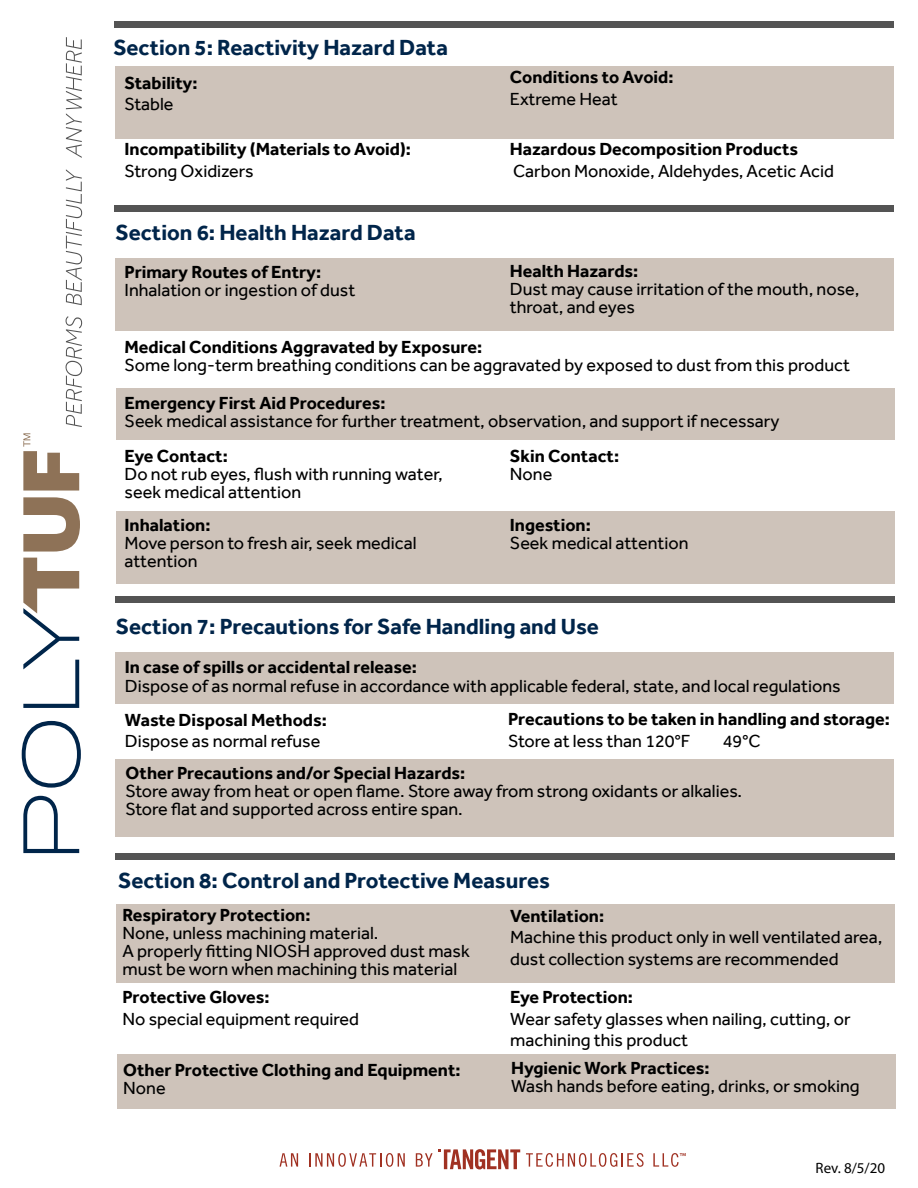
<style>
.page{position:relative;width:918px;height:1188px;background:#fff}
.page>*{position:absolute;margin:0;border:0;box-sizing:border-box;transform-origin:0 0}
.t1{font:700 22.5px "Effra";color:#00254a}
.t2{font:18px/18px "Effra";color:#000}
.t3{font:700 18px "Effra";color:#000}
.t4{font:15px "Myriad Pro";color:#000}
</style>
<div class="page">
<svg style="left:23px;top:796px;width:56px;height:57px"></svg>
<svg style="left:22px;top:721px;width:59px;height:67px"></svg>
<svg style="left:23px;top:558px;width:56px;height:150px"></svg>
<svg style="left:23px;top:497px;width:57px;height:55px"></svg>
<svg style="left:23px;top:433px;width:56px;height:58px"></svg>
<svg style="left:66px;top:316px;width:16px;height:111px"></svg>
<svg style="left:66px;top:169px;width:16px;height:136px"></svg>
<svg style="left:66px;top:37px;width:16px;height:121px"></svg>
<div style="left:115px;top:66px;width:778px;height:73px;background:#cec3ba"></div>
<div style="left:115px;top:258px;width:778px;height:73px;background:#cec3ba"></div>
<div style="left:114px;top:21px;width:779px;height:6px;background:#545454"></div>
<div style="left:114px;top:205px;width:780px;height:6px;background:#545454"></div>
<div style="left:117px;top:1054px;width:779px;height:54px;background:#cec3ba"></div>
<div style="left:115px;top:653px;width:779px;height:51px;background:#cec3ba"></div>
<div style="left:115px;top:759px;width:779px;height:78px;background:#cec3ba"></div>
<div style="left:116px;top:904px;width:778px;height:79px;background:#cec3ba"></div>
<div style="left:115px;top:596px;width:779px;height:7px;background:#545454"></div>
<div style="left:115px;top:853px;width:780px;height:6px;background:#545454"></div>
<div style="left:116px;top:388px;width:779px;height:51px;background:#cec3ba"></div>
<div style="left:116px;top:512px;width:778px;height:72px;background:#cec3ba"></div>
<svg style="left:526px;top:1153px;width:118px;height:14px"></svg>
<svg style="left:280px;top:1153px;width:18px;height:14px"></svg>
<svg style="left:309px;top:1153px;width:96px;height:14px"></svg>
<svg style="left:416px;top:1149px;width:104px;height:20px"></svg>
<svg style="left:653px;top:1153px;width:33px;height:14px"></svg>
<p class="t1" style="left:113px;top:34px;width:336px">Section 5: Reactivity Hazard Data</p>
<p class="t3" style="left:125px;top:72px;width:75px">Stability:</p>
<p class="t2" style="left:125px;top:95px;width:51px">Stable</p>
<p class="t3" style="left:125px;top:138px;width:288px">Incompatibility (Materials to Avoid):</p>
<p class="t2" style="left:125px;top:162px;width:131px">Strong Oxidizers</p>
<p class="t1" style="left:116px;top:219px;width:302px">Section 6: Health Hazard Data</p>
<p class="t3" style="left:125px;top:261px;width:198px">Primary Routes of Entry:</p>
<p class="t2" style="left:125px;top:281px;width:232px">Inhalation or ingestion of dust</p>
<p class="t3" style="left:510px;top:66px;width:165px">Conditions to Avoid:</p>
<p class="t2" style="left:510px;top:90px;width:109px">Extreme Heat</p>
<p class="t3" style="left:510px;top:138px;width:290px">Hazardous Decomposition Products</p>
<p class="t2" style="left:513px;top:162px;width:322px">Carbon Monoxide, Aldehydes, Acetic Acid</p>
<p class="t3" style="left:510px;top:261px;width:130px">Health Hazards:</p>
<p class="t2" style="left:510px;top:280px;width:351px">Dust may cause irritation of the mouth, nose, throat, and eyes</p>
<p class="t3" style="left:125px;top:336px;width:359px">Medical Conditions Aggravated by Exposure:</p>
<p class="t2" style="left:125px;top:355px;width:727px">Some long-term breathing conditions can be aggravated by exposed to dust from this product</p>
<p class="t3" style="left:125px;top:392px;width:263px">Emergency First Aid Procedures:</p>
<p class="t2" style="left:125px;top:411px;width:657px">Seek medical assistance for further treatment, observation, and support if necessary</p>
<p class="t3" style="left:125px;top:445px;width:105px">Eye Contact:</p>
<p class="t2" style="left:125px;top:465px;width:320px">Do not rub eyes, flush with running water, seek medical attention</p>
<p class="t3" style="left:125px;top:514px;width:88px">Inhalation:</p>
<p class="t2" style="left:125px;top:534px;width:294px">Move person to fresh air, seek medical attention</p>
<p class="t3" style="left:510px;top:445px;width:111px">Skin Contact:</p>
<p class="t2" style="left:510px;top:464px;width:44px">None</p>
<p class="t3" style="left:510px;top:514px;width:83px">Ingestion:</p>
<p class="t2" style="left:510px;top:534px;width:180px">Seek medical attention</p>
<p class="t1" style="left:116px;top:613px;width:484px">Section 7: Precautions for Safe Handling and Use</p>
<p class="t3" style="left:125px;top:656px;width:294px">In case of spills or accidental release:</p>
<p class="t2" style="left:125px;top:677px;width:717px">Dispose of as normal refuse in accordance with applicable federal, state, and local regulations</p>
<p class="t3" style="left:125px;top:709px;width:204px">Waste Disposal Methods:</p>
<p class="t2" style="left:125px;top:732px;width:197px">Dispose as normal refuse</p>
<p class="t3" style="left:126px;top:762px;width:341px">Other Precautions and/or Special Hazards:</p>
<p class="t2" style="left:126px;top:782px;width:618px">Store away from heat or open flame. Store away from strong oxidants or alkalies.<br>Store flat and supported across entire span.</p>
<p class="t3" style="left:508px;top:708px;width:383px">Precautions to be taken in handling and storage:</p>
<p class="t2" style="left:508px;top:731px;width:184px">Store at less than 120°F</p>
<p class="t2" style="left:723px;top:731px;width:39px">49°C</p>
<p class="t1" style="left:118px;top:867px;width:433px">Section 8: Control and Protective Measures</p>
<p class="t3" style="left:122px;top:905px;width:190px">Respiratory Protection:</p>
<p class="t2" style="left:122px;top:924px;width:349px">None, unless machining material.<br>A properly fitting NIOSH approved dust mask must be worn when machining this material</p>
<p class="t3" style="left:122px;top:986px;width:149px">Protective Gloves:</p>
<p class="t2" style="left:122px;top:1009px;width:238px">No special equipment required</p>
<p class="t3" style="left:123px;top:1059px;width:339px">Other Protective Clothing and Equipment:</p>
<p class="t2" style="left:123px;top:1079px;width:44px">None</p>
<p class="t3" style="left:510px;top:905px;width:95px">Ventilation:</p>
<p class="t2" style="left:510px;top:926px;width:374px;line-height:21.6px">Machine this product only in well ventilated area, dust collection systems are recommended</p>
<p class="t3" style="left:510px;top:986px;width:124px">Eye Protection:</p>
<p class="t2" style="left:510px;top:1008px;width:342px;line-height:21.6px">Wear safety glasses when nailing, cutting, or machining this product</p>
<p class="t3" style="left:511px;top:1057px;width:200px">Hygienic Work Practices:</p>
<p class="t2" style="left:511px;top:1077px;width:350px">Wash hands before eating, drinks, or smoking</p>
<p class="t4" style="left:816px;top:1158px;width:71px">Rev. 8/5/20</p>
</div>
